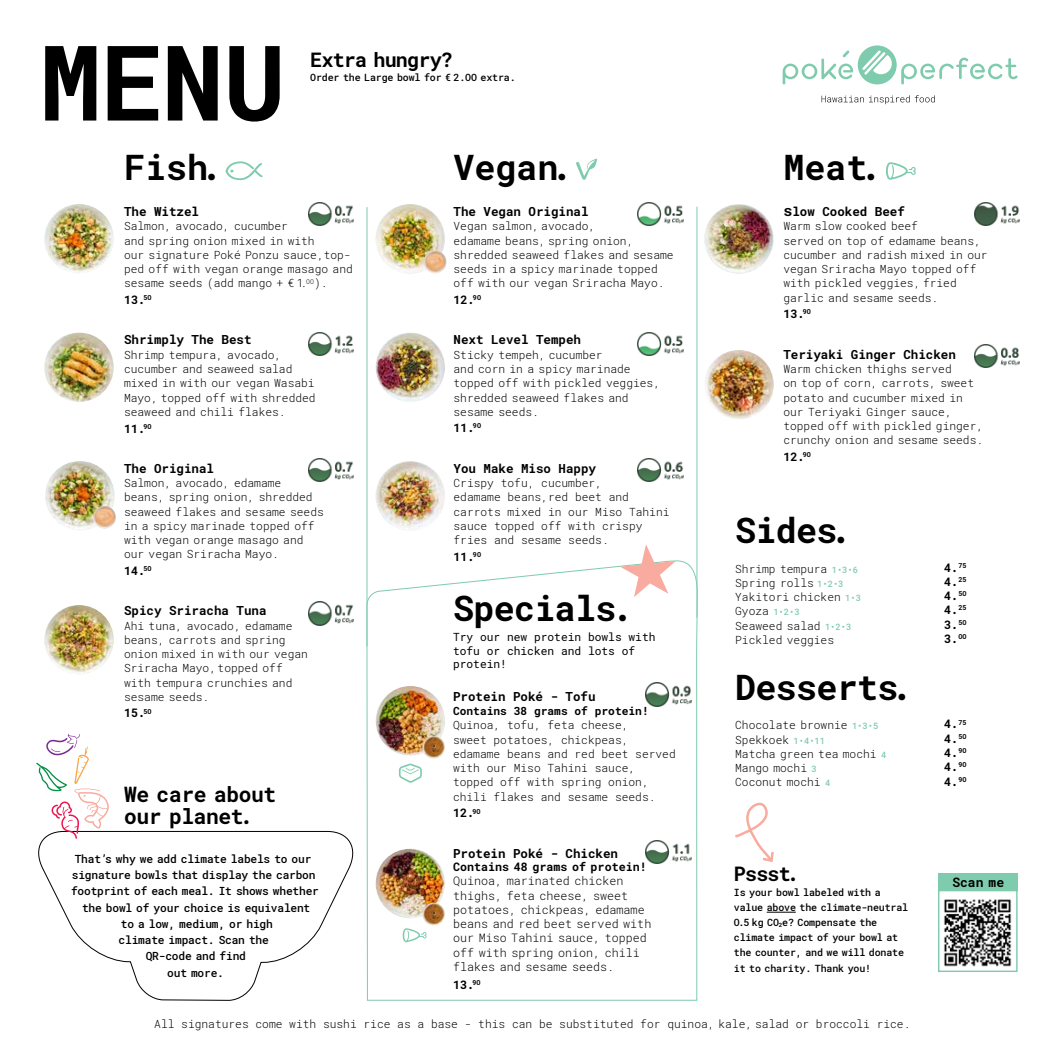
<style>
.page{position:relative;width:1063px;height:1053px;background:#fff}
.page>*{position:absolute;margin:0;border:0;box-sizing:border-box;transform-origin:0 0}
.t1{font:700 35px "Roboto Mono";letter-spacing:-.02em;color:#000}
.t2{font:700 21.25px/22.2px "Roboto Mono";letter-spacing:-.02em;color:#000}
.t3{font:700 20px "Roboto Mono";letter-spacing:-.04em;color:#000}
.t4{font:700 13px "Roboto Mono";color:#000}
.t5{font:700 12.5px "Roboto Mono";color:#000}
.t6{font:300 11.75px/14.2px "Roboto Mono";color:#000}
.t7{font:700 11.75px "Roboto Mono";color:#000}
.t8{font:300 11.25px/14.2px "Roboto Mono";color:#000}
.t9{font:500 11.25px/16.2px "Roboto Mono";letter-spacing:-.02em;color:#000;text-align:center}
.t10{font:11.25px/13.5px "Roboto Mono";color:#000}
.t11{font:700 11.25px "Roboto Mono";color:#000}
.t12{font:500 10px/15px "Roboto Mono";letter-spacing:-.02em;color:#000}
.s1{font-size:15px}
.s2{font-weight:500;font-size:8.75px;color:#7fcbae}
</style>
<div class="page">
<svg style="left:767px;top:911px;width:29px;height:1px"></svg>
<svg style="left:226px;top:161px;width:37px;height:19px"></svg>
<svg style="left:576px;top:158px;width:22px;height:22px"></svg>
<svg style="left:886px;top:162px;width:30px;height:18px"></svg>
<hr style="left:367px;top:207px;width:1px;height:439px;background:#7fcbae">
<hr style="left:697px;top:207px;width:1px;height:410px;background:#7fcbae">
<svg style="left:45px;top:46px;width:235px;height:75px"></svg>
<svg style="left:783px;top:45px;width:235px;height:39px"></svg>
<svg style="left:822px;top:95px;width:113px;height:9px"></svg>
<img style="left:944px;top:899px;width:68px;height:68px">
<div style="left:938px;top:872px;width:80px;height:18px;background:#7fcbae"></div>
<div style="left:938px;top:889px;width:80px;height:82px;border:1px solid #7fcbae"></div>
<svg style="left:735px;top:802px;width:39px;height:60px"></svg>
<img style="left:638px;top:203px;width:45px;height:23px">
<img style="left:308px;top:332px;width:45px;height:23px">
<img style="left:638px;top:332px;width:45px;height:23px">
<img style="left:975px;top:345px;width:45px;height:23px">
<img style="left:308px;top:458px;width:45px;height:23px">
<img style="left:638px;top:458px;width:45px;height:23px">
<img style="left:308px;top:602px;width:45px;height:23px">
<img style="left:308px;top:202px;width:45px;height:23px">
<svg style="left:38px;top:830px;width:316px;height:170px"></svg>
<svg style="left:36px;top:733px;width:73px;height:105px"></svg>
<img style="left:44px;top:332px;width:70px;height:70px;border-radius:35px">
<img style="left:44px;top:204px;width:70px;height:69px;border-radius:35px">
<img style="left:45px;top:461px;width:70px;height:69px;border-radius:35px">
<img style="left:44px;top:605px;width:70px;height:69px;border-radius:35px">
<img style="left:376px;top:204px;width:69px;height:69px;border-radius:35px">
<img style="left:704px;top:350px;width:70px;height:69px;border-radius:35px">
<img style="left:704px;top:204px;width:70px;height:69px;border-radius:35px">
<img style="left:93px;top:506px;width:23px;height:22px;border-radius:11px">
<img style="left:424px;top:251px;width:22px;height:22px;border-radius:11px">
<img style="left:376px;top:332px;width:69px;height:70px;border-radius:35px">
<img style="left:975px;top:203px;width:45px;height:23px">
<img style="left:376px;top:461px;width:69px;height:69px;border-radius:35px">
<svg style="left:366px;top:554px;width:332px;height:446px"></svg>
<svg style="left:620px;top:544px;width:56px;height:53px"></svg>
<h3 class="t3" style="left:310px;top:46px;width:144px">Extra hungry?</h3>
<p class="t12" style="left:310px;top:69px;width:207px">Order the Large bowl for € 2.OO extra.</p>
<h1 class="t1" style="left:124px;top:143px;width:100px">Fish.</h1>
<p class="t5" style="left:124px;top:203px;width:76px">The Witzel</p>
<p class="t8" style="left:124px;top:219px;width:230px">Salmon, avocado, cucumber<br>and spring onion mixed in with<br>our signature Poké Ponzu sauce,top&shy;ped off with vegan orange masago and sesame seeds (add mango + € 1.<sup>OO</sup>).</p>
<p class="t7" style="left:124px;top:291px;width:29px">13.<sup>5O</sup></p>
<p class="t5" style="left:124px;top:331px;width:129px">Shrimply The Best</p>
<p class="t8" style="left:124px;top:347px;width:193px">Shrimp tempura, avocado, cucumber and seaweed salad mixed in with our vegan Wasabi<br>Mayo, topped off with shredded seaweed and chili flakes.</p>
<p class="t7" style="left:124px;top:420px;width:29px">11.<sup>9O</sup></p>
<p class="t5" style="left:124px;top:459px;width:91px">The Original</p>
<p class="t8" style="left:124px;top:475px;width:201px">Salmon, avocado, edamame beans, spring onion, shredded seaweed flakes and sesame seeds in a spicy marinade topped off with vegan orange masago and our vegan Sriracha Mayo.</p>
<p class="t7" style="left:124px;top:562px;width:29px">14.<sup>5O</sup></p>
<p class="t5" style="left:124px;top:602px;width:144px">Spicy Sriracha Tuna</p>
<p class="t8" style="left:124px;top:618px;width:185px">Ahi tuna, avocado, edamame beans, carrots and spring onion mixed in with our vegan<br>Sriracha Mayo, topped off with tempura crunchies and sesame seeds.</p>
<p class="t7" style="left:124px;top:705px;width:29px">15.<sup>5O</sup></p>
<h2 class="t2" style="left:124px;top:782px;width:154px">We care about our planet.</h2>
<p class="t9" style="left:71px;top:850px;width:249px">That’s why we add climate labels to our signature bowls that display the carbon footprint of each meal. It shows whether the bowl of your choice is equivalent<br>to a low, medium, or high<br>climate impact. Scan the<br>QR-code and find<br>out more.</p>
<h1 class="t1" style="left:454px;top:142px;width:121px">Vegan.</h1>
<p class="t5" style="left:454px;top:203px;width:136px">The Vegan Original</p>
<p class="t8" style="left:454px;top:219px;width:222px">Vegan salmon, avocado,<br>edamame beans, spring onion, shredded seaweed flakes and sesame seeds in a spicy marinade topped off with our vegan Sriracha Mayo.</p>
<p class="t7" style="left:454px;top:291px;width:29px">12.<sup>9O</sup></p>
<p class="t5" style="left:454px;top:331px;width:129px">Next Level Tempeh</p>
<p class="t8" style="left:454px;top:347px;width:208px">Sticky tempeh, cucumber<br>and corn in a spicy marinade topped off with pickled veggies, shredded seaweed flakes and sesame seeds.</p>
<p class="t7" style="left:454px;top:420px;width:29px">11.<sup>9O</sup></p>
<p class="t5" style="left:454px;top:459px;width:144px">You Make Miso Happy</p>
<p class="t8" style="left:454px;top:475px;width:218px">Crispy tofu, cucumber,<br>edamame beans,red beet and carrots mixed in our Miso Tahini sauce topped off with crispy fries and sesame seeds.</p>
<p class="t7" style="left:454px;top:548px;width:29px">11.<sup>9O</sup></p>
<h1 class="t1" style="left:453px;top:583px;width:181px">Specials.</h1>
<p class="t10" style="left:453px;top:630px;width:204px">Try our new protein bowls with tofu or chicken and lots of protein!</p>
<p class="t5" style="left:453px;top:687px;width:144px">Protein Poké - Tofu</p>
<p class="t11" style="left:453px;top:703px;width:197px">Contains 38 grams of protein!</p>
<p class="t8" style="left:453px;top:717px;width:224px">Quinoa, tofu, feta cheese,<br>sweet potatoes, chickpeas, edamame beans and red beet served with our Miso Tahini sauce, topped off with spring onion, chili flakes and sesame seeds.</p>
<p class="t7" style="left:453px;top:804px;width:29px">12.<sup>9O</sup></p>
<p class="t5" style="left:453px;top:844px;width:167px">Protein Poké - Chicken</p>
<p class="t7" style="left:453px;top:858px;width:195px">Contains 48 grams of protein!</p>
<p class="t6" style="left:453px;top:873px;width:200px">Quinoa, marinated chicken thighs, feta cheese, sweet potatoes, chickpeas, edamame beans and red beet served with our Miso Tahini sauce, topped off with spring onion, chili flakes and sesame seeds.</p>
<p class="t7" style="left:453px;top:976px;width:29px">13.<sup>9O</sup></p>
<h1 class="t1" style="left:783px;top:142px;width:100px">Meat.</h1>
<p class="t5" style="left:783px;top:203px;width:123px"><span class="s1">s</span>low Cooked Beef</p>
<p class="t8" style="left:783px;top:219px;width:206px">Warm slow cooked beef<br>served on top of edamame beans, cucumber and radish mixed in our vegan Sriracha Mayo topped off with pickled veggies, fried garlic and sesame seeds.</p>
<p class="t7" style="left:783px;top:306px;width:29px">13.<sup>9O</sup></p>
<p class="t5" style="left:783px;top:345px;width:174px">Teriyaki Ginger Chicken</p>
<p class="t8" style="left:783px;top:361px;width:201px">Warm chicken thighs served<br>on top of corn, carrots, sweet potato and cucumber mixed in our Teriyaki Ginger sauce, topped off with pickled ginger, crunchy onion and sesame seeds.</p>
<p class="t7" style="left:783px;top:448px;width:29px">12.<sup>9O</sup></p>
<h1 class="t1" style="left:735px;top:505px;width:118px">Sides.</h1>
<p class="t8" style="left:735px;top:561px;width:124px">Shrimp tempura <span class="s2">1•3•6</span></p>
<p class="t7" style="left:944px;top:559px;width:24px">4.<sup>75</sup></p>
<p class="t8" style="left:735px;top:575px;width:110px">Spring rolls <span class="s2">1•2•3</span></p>
<p class="t7" style="left:944px;top:573px;width:24px">4.<sup>25</sup></p>
<p class="t8" style="left:735px;top:589px;width:127px">Yakitori chicken <span class="s2">1•3</span></p>
<p class="t7" style="left:944px;top:587px;width:24px">4.<sup>5O</sup></p>
<p class="t8" style="left:735px;top:603px;width:66px">Gyoza <span class="s2">1•2•3</span></p>
<p class="t7" style="left:944px;top:602px;width:24px">4.<sup>25</sup></p>
<p class="t8" style="left:735px;top:618px;width:118px">Seaweed salad <span class="s2">1•2•3</span></p>
<p class="t7" style="left:944px;top:616px;width:24px">3.<sup>5O</sup></p>
<p class="t8" style="left:735px;top:632px;width:100px">Pickled veggies</p>
<p class="t7" style="left:944px;top:630px;width:24px">3.<sup>OO</sup></p>
<h1 class="t1" style="left:735px;top:663px;width:179px">Desserts.</h1>
<p class="t8" style="left:735px;top:717px;width:145px">Chocolate brownie <span class="s2">1•3•5</span></p>
<p class="t7" style="left:944px;top:716px;width:24px">4.<sup>75</sup></p>
<p class="t8" style="left:735px;top:732px;width:91px">Spekkoek <span class="s2">1•4•11</span></p>
<p class="t7" style="left:944px;top:730px;width:24px">4.<sup>5O</sup></p>
<p class="t8" style="left:735px;top:746px;width:153px">Matcha green tea mochi <span class="s2">4</span></p>
<p class="t7" style="left:944px;top:744px;width:24px">4.<sup>9O</sup></p>
<p class="t8" style="left:735px;top:760px;width:83px">Mango mochi <span class="s2">3</span></p>
<p class="t7" style="left:944px;top:758px;width:24px">4.<sup>9O</sup></p>
<p class="t8" style="left:735px;top:774px;width:97px">Coconut mochi <span class="s2">4</span></p>
<p class="t7" style="left:944px;top:773px;width:24px">4.<sup>9O</sup></p>
<h3 class="t3" style="left:734px;top:860px;width:67px">Pssst.</h3>
<p class="t12" style="left:734px;top:884px;width:176px">Is your bowl labeled with a value above the climate-neutral<br>O.5 kg CO<sub>2</sub>e? Compensate the climate impact of your bowl at the counter, and we will donate it to charity. Thank you!</p>
<p class="t4" style="left:952px;top:872px;width:53px">Scan me</p>
<p class="t8" style="left:154px;top:1016px;width:758px">All signatures come with sushi rice as a base - this can be substituted for quinoa, kale, salad or broccoli rice.</p>
</div>
